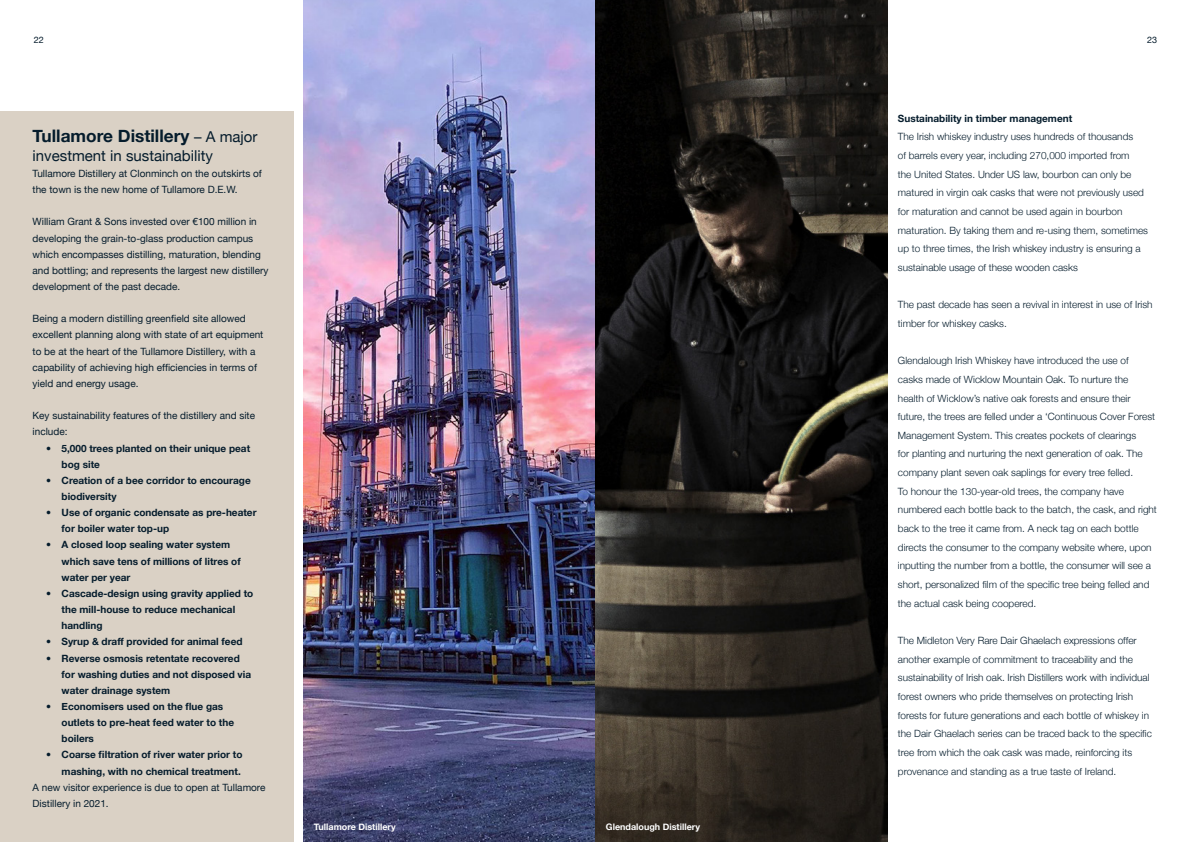
<style>
.page{position:relative;width:1191px;height:842px;background:#fff}
.page>*{position:absolute;margin:0;border:0;box-sizing:border-box;transform-origin:0 0}
.t1{font:700 17.2px "Helvetica Neue";color:#051c2c}
.t2{font:15px "Helvetica Neue";color:#051c2c}
.t3{font:300 10px/18.7px "Helvetica Neue";color:#051c2c}
.t4{font:10px/16.1px "Helvetica Neue";color:#051c2c}
.t5{font:700 10px/16.2px "Helvetica Neue";color:#051c2c;text-align:center}
.t6{font:700 9px "Helvetica Neue";color:#fff}
.t7{font:9px "Helvetica Neue";color:#051c2c}
.s1{font-weight:400;font-size:15px}
</style>
<div class="page">
<img style="left:303px;top:0;width:584px;height:842px">
<div style="left:0;top:112px;width:293px;height:730px;background:#dad1c5"></div>
<p class="t7" style="left:34px;top:34px;width:12px">22</p>
<p class="t7" style="left:1147px;top:34px;width:12px">23</p>
<p class="t1" style="left:33px;top:125px;width:226px">Tullamore Distillery <span class="s1">– A major</span></p>
<p class="t2" style="left:33px;top:146px;width:182px">investment in sustainability</p>
<p class="t4" style="left:33px;top:165px;width:231px">Tullamore Distillery at Clonminch on the outskirts of the town is the new home of Tullamore D.E.W.</p>
<p class="t4" style="left:33px;top:214px;width:237px">William Grant &amp; Sons invested over €100 million in developing the grain-to-glass production campus which encompasses distilling, maturation, blending and bottling; and represents the largest new distillery development of the past decade.</p>
<p class="t4" style="left:33px;top:311px;width:232px">Being a modern distilling greenfield site allowed excellent planning along with state of art equipment to be at the heart of the Tullamore Distillery, with a capability of achieving high efficiencies in terms of yield and energy usage.</p>
<p class="t4" style="left:33px;top:407px;width:224px">Key sustainability features of the distillery and site include:</p>
<p class="t5" style="left:46px;top:440px;width:206px">• 5,000 trees planted on their unique peat</p>
<p class="t5" style="left:62px;top:456px;width:40px">bog site</p>
<p class="t5" style="left:46px;top:472px;width:206px">• Creation of a bee corridor to encourage</p>
<p class="t5" style="left:62px;top:488px;width:56px">biodiversity</p>
<p class="t5" style="left:46px;top:504px;width:212px">• Use of organic condensate as pre-heater</p>
<p class="t5" style="left:62px;top:520px;width:109px">for boiler water top-up</p>
<p class="t5" style="left:46px;top:536px;width:186px">• A closed loop sealing water system</p>
<p class="t5" style="left:62px;top:553px;width:181px">which save tens of millions of litres of</p>
<p class="t5" style="left:62px;top:569px;width:70px">water per year</p>
<p class="t5" style="left:46px;top:585px;width:209px">• Cascade-design using gravity applied to the mill-house to reduce mechanical</p>
<p class="t5" style="left:62px;top:617px;width:42px">handling</p>
<p class="t5" style="left:46px;top:633px;width:198px">• Syrup &amp; draff provided for animal feed</p>
<p class="t5" style="left:62px;top:650px;width:191px;text-align:left;text-indent:-16px">• Reverse osmosis retentate recovered for washing duties and not disposed via water drainage system</p>
<p class="t5" style="left:46px;top:698px;width:179px">• Economisers used on the flue gas</p>
<p class="t5" style="left:62px;top:714px;width:174px">outlets to pre-heat feed water to the</p>
<p class="t5" style="left:62px;top:730px;width:34px">boilers</p>
<p class="t5" style="left:46px;top:746px;width:198px;text-align:right">• Coarse filtration of river water prior to mashing, with no chemical treatment.</p>
<p class="t4" style="left:33px;top:779px;width:234px">A new visitor experience is due to open at Tullamore<br>Distillery in 2021.</p>
<p class="t6" style="left:314px;top:821px;width:83px">Tullamore Distillery</p>
<p class="t6" style="left:606px;top:821px;width:96px">Glendalough Distillery</p>
<p class="t5" style="left:898px;top:110px;width:176px">Sustainability in timber management</p>
<p class="t3" style="left:898px;top:127px;width:252px">The Irish whiskey industry uses hundreds of thousands<br>of barrels every year, including 270,000 imported from<br>the United States. Under US law, bourbon can only be matured in virgin oak casks that were not previously used for maturation and cannot be used again in bourbon maturation. By taking them and re-using them, sometimes up to three times, the Irish whiskey industry is ensuring a sustainable usage of these wooden casks</p>
<p class="t3" style="left:898px;top:295px;width:256px">The past decade has seen a revival in interest in use of Irish timber for whiskey casks.</p>
<p class="t3" style="left:898px;top:351px;width:260px">Glendalough Irish Whiskey have introduced the use of<br>casks made of Wicklow Mountain Oak. To nurture the<br>health of Wicklow’s native oak forests and ensure their future, the trees are felled under a ‘Continuous Cover Forest Management System. This creates pockets of clearings<br>for planting and nurturing the next generation of oak. The company plant seven oak saplings for every tree felled.<br>To honour the 130-year-old trees, the company have numbered each bottle back to the batch, the cask, and right back to the tree it came from. A neck tag on each bottle directs the consumer to the company website where, upon inputting the number from a bottle, the consumer will see a short, personalized film of the specific tree being felled and the actual cask being coopered.</p>
<p class="t3" style="left:898px;top:631px;width:255px">The Midleton Very Rare Dair Ghaelach expressions offer another example of commitment to traceability and the sustainability of Irish oak. Irish Distillers work with individual forest owners who pride themselves on protecting Irish forests for future generations and each bottle of whiskey in the Dair Ghaelach series can be traced back to the specific tree from which the oak cask was made, reinforcing its provenance and standing as a true taste of Ireland.</p>
</div>
